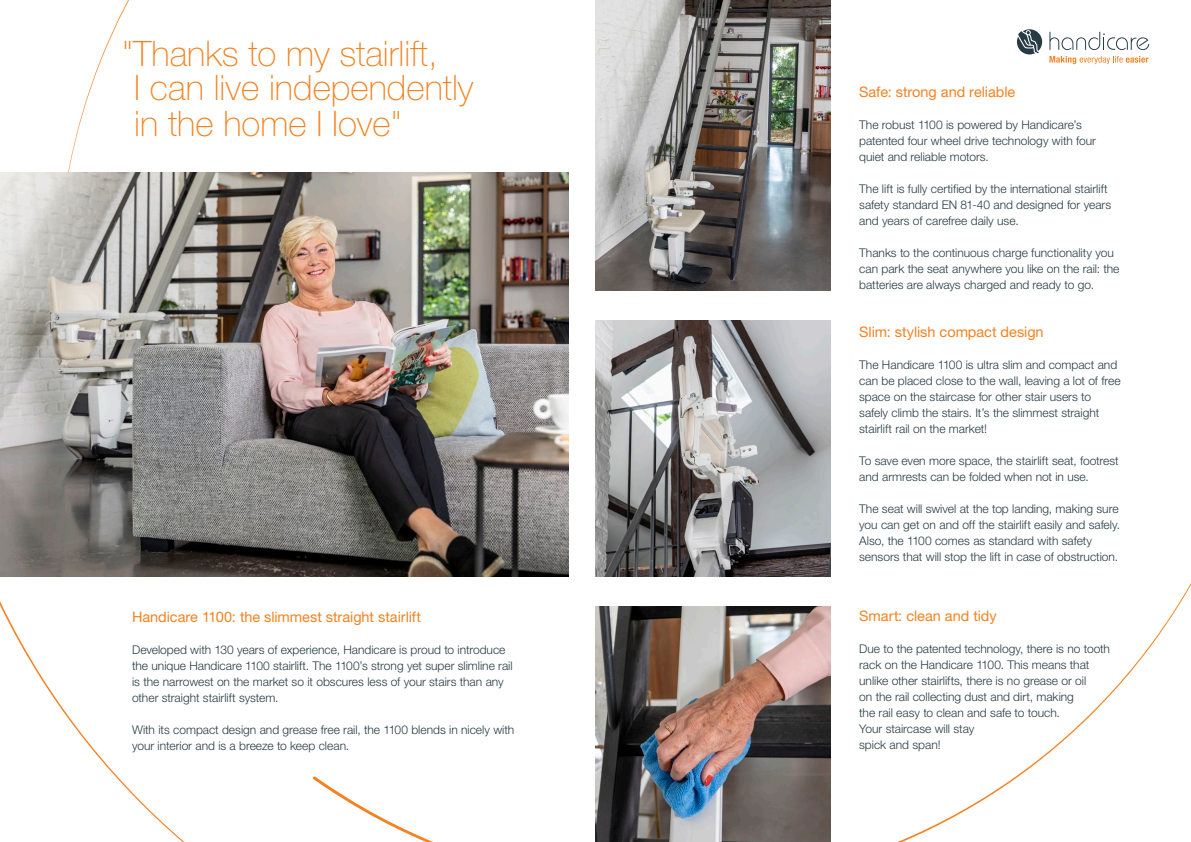
<style>
.page{position:relative;width:1191px;height:842px;background:#fff}
.page>*{position:absolute;margin:0;border:0;box-sizing:border-box;transform-origin:0 0}
.t1{font:100 35.1px/34px "Helvetica Neue";color:#f58220}
.t2{font:14.5px "Helvetica Neue";letter-spacing:-.005em;color:#f58220}
.t3{font:300 12px "Helvetica Neue";color:#273b44}
</style>
<div class="page">
<svg style="left:1017px;top:29px;width:25px;height:25px"></svg>
<svg style="left:1049px;top:32px;width:100px;height:18px"></svg>
<svg style="left:1049px;top:56px;width:99px;height:8px"></svg>
<img style="left:0;top:172px;width:568px;height:404px">
<img style="left:595px;top:0;width:235px;height:290px">
<img style="left:595px;top:320px;width:236px;height:256px">
<img style="left:595px;top:607px;width:236px;height:235px">
<p class="t1" style="left:134px;top:36px;width:341px;text-indent:-12px">"Thanks to my stairlift,<br>I can live independently</p>
<p class="t1" style="left:134px;top:106px;width:269px">in the home I Iove"</p>
<p class="t2" style="left:132px;top:608px;width:290px">Handicare 1100: the slimmest straight stairlift</p>
<p class="t3" style="left:132px;top:642px;width:375px">Developed with 130 years of experience, Handicare is proud to introduce</p>
<p class="t3" style="left:132px;top:658px;width:382px">the unique Handicare 1100 stairlift. The 1100’s strong yet super slimline rail</p>
<p class="t3" style="left:132px;top:674px;width:373px">is the narrowest on the market so it obscures less of your stairs than any</p>
<p class="t3" style="left:132px;top:690px;width:148px">other straight stairlift system.</p>
<p class="t3" style="left:132px;top:722px;width:384px">With its compact design and grease free rail, the 1100 blends in nicely with</p>
<p class="t3" style="left:132px;top:738px;width:219px">your interior and is a breeze to keep clean.</p>
<p class="t2" style="left:859px;top:83px;width:157px">Safe: strong and reliable</p>
<p class="t3" style="left:859px;top:118px;width:224px">The robust 1100 is powered by Handicare’s</p>
<p class="t3" style="left:859px;top:134px;width:238px">patented four wheel drive technology with four</p>
<p class="t3" style="left:859px;top:150px;width:131px">quiet and reliable motors.</p>
<p class="t3" style="left:859px;top:182px;width:250px">The lift is fully certified by the international stairlift</p>
<p class="t3" style="left:859px;top:198px;width:253px">safety standard EN 81-40 and designed for years</p>
<p class="t3" style="left:859px;top:214px;width:161px">and years of carefree daily use.</p>
<p class="t3" style="left:859px;top:246px;width:256px">Thanks to the continuous charge functionality you</p>
<p class="t3" style="left:859px;top:262px;width:262px">can park the seat anywhere you like on the rail: the</p>
<p class="t3" style="left:859px;top:278px;width:236px">batteries are always charged and ready to go.</p>
<p class="t2" style="left:859px;top:323px;width:186px">Slim: stylish compact design</p>
<p class="t3" style="left:859px;top:358px;width:259px">The Handicare 1100 is ultra slim and compact and</p>
<p class="t3" style="left:859px;top:374px;width:263px">can be placed close to the wall, leaving a lot of free</p>
<p class="t3" style="left:859px;top:390px;width:233px">space on the staircase for other stair users to</p>
<p class="t3" style="left:859px;top:406px;width:241px">safely climb the stairs. It’s the slimmest straight</p>
<p class="t3" style="left:859px;top:422px;width:129px">stairlift rail on the market!</p>
<p class="t3" style="left:859px;top:454px;width:261px">To save even more space, the stairlift seat, footrest</p>
<p class="t3" style="left:859px;top:470px;width:231px">and armrests can be folded when not in use.</p>
<p class="t3" style="left:859px;top:502px;width:261px">The seat will swivel at the top landing, making sure</p>
<p class="t3" style="left:859px;top:518px;width:262px">you can get on and off the stairlift easily and safely.</p>
<p class="t3" style="left:859px;top:534px;width:234px">Also, the 1100 comes as standard with safety</p>
<p class="t3" style="left:859px;top:550px;width:260px">sensors that will stop the lift in case of obstruction.</p>
<p class="t2" style="left:859px;top:607px;width:139px">Smart: clean and tidy</p>
<p class="t3" style="left:859px;top:642px;width:252px">Due to the patented technology, there is no tooth</p>
<p class="t3" style="left:859px;top:658px;width:232px">rack on the Handicare 1100. This means that</p>
<p class="t3" style="left:859px;top:674px;width:229px">unlike other stairlifts, there is no grease or oil</p>
<p class="t3" style="left:859px;top:690px;width:216px">on the rail collecting dust and dirt, making</p>
<p class="t3" style="left:859px;top:706px;width:202px">the rail easy to clean and safe to touch.</p>
<p class="t3" style="left:859px;top:722px;width:117px">Your staircase will stay</p>
<p class="t3" style="left:859px;top:738px;width:83px">spick and span!</p>
</div>
